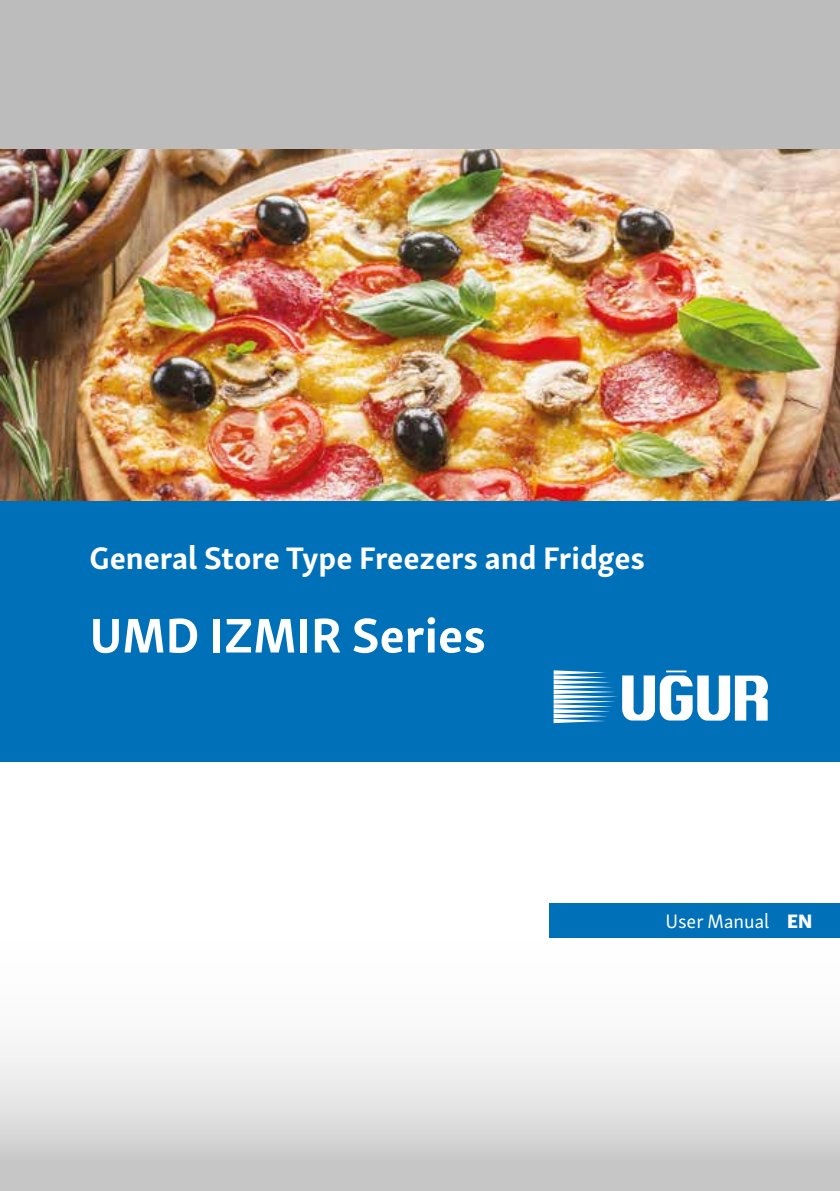
<style>
.page{position:relative;width:840px;height:1191px;background:#fff}
.page>*{position:absolute;margin:0;border:0;box-sizing:border-box;transform-origin:0 0}
.t1{font:700 50px "Skolar Sans Latn";color:#fff}
.t2{font:700 32px "Skolar Sans Latn";color:#fff}
.t3{font:20px "Skolar Sans Latn";color:#fff}
.s1{font-family:"Skolar Sans Latn Eb"}
</style>
<div class="page">
<div style="left:0;top:501px;width:839px;height:261px;background:#0071b9"></div>
<div style="left:0;top:0;width:839px;height:149px;background:#bcbcbc"></div>
<div style="left:0;top:941px;width:839px;height:250px;background:linear-gradient(to bottom,#fff,#c9c9c9)"></div>
<div style="left:775px;top:903px;width:64px;height:34px;background:#0071b9"></div>
<div style="left:549px;top:903px;width:227px;height:34px;background:#0071b9"></div>
<svg style="left:553px;top:670px;width:214px;height:53px"></svg>
<img style="left:0;top:149px;width:839px;height:352px">
<p class="t2" style="left:90px;top:531px;width:556px">General Store Type Freezers and Fridges</p>
<h1 class="t1" style="left:90px;top:595px;width:397px">UMD IZMIR Series</h1>
<p class="t3" style="left:665px;top:906px;width:148px">User Manual <span class="s1">EN</span></p>
</div>
